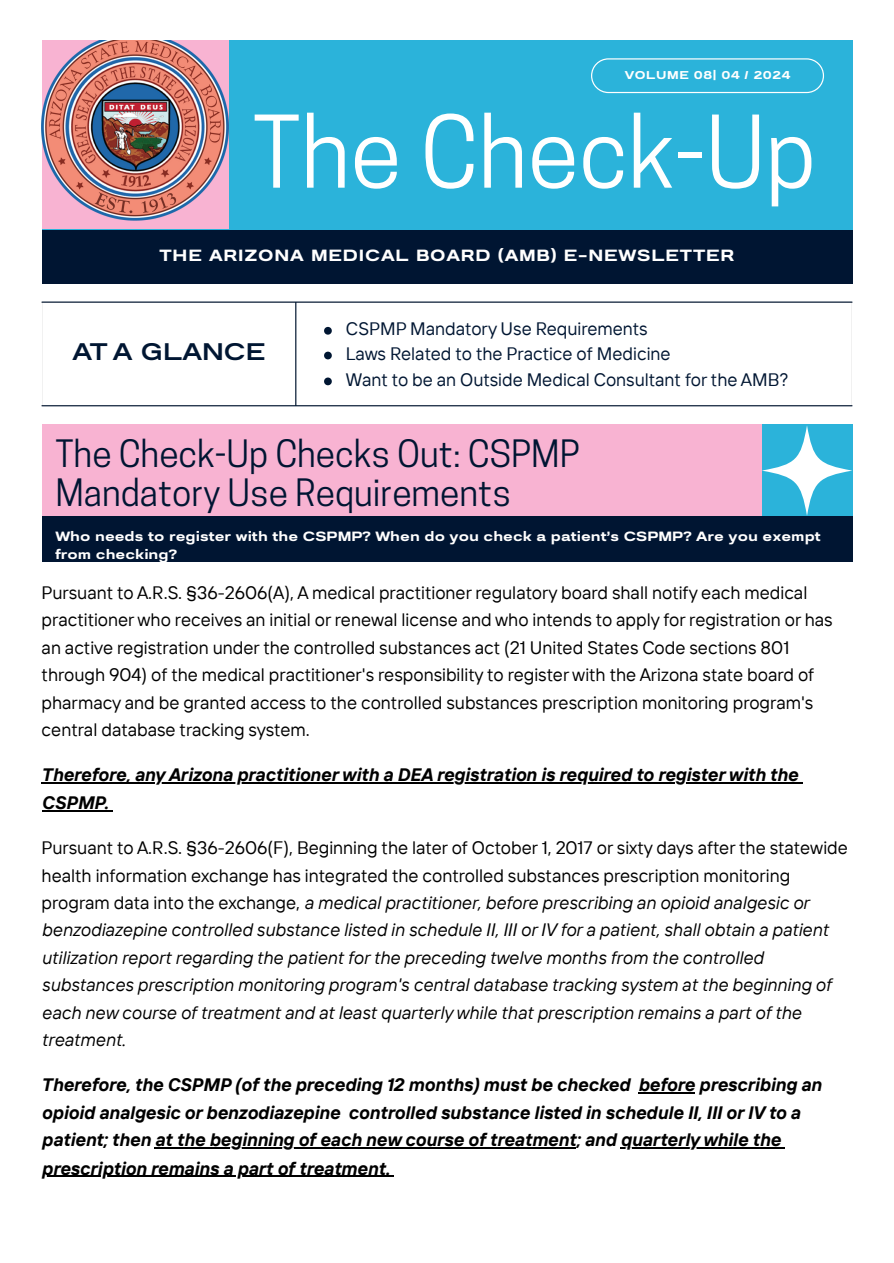
<style>
.page{position:relative;width:894px;height:1263px;background:#fff}
.page>*{position:absolute;margin:0;border:0;box-sizing:border-box;transform-origin:0 0}
.t1{font:93.75px "Cooper Hewitt";color:#fff}
.t2{font:35.4px/38.8px "Cooper Hewitt";color:#001532}
.t3{font:500 expanded 24px "Prachason Neue";color:#001632}
.t4{font:italic 18px/27.5px "TT Interphases";color:#000}
.t5{font:18px/27.5px "TT Interphases";color:#000}
.t6{font:italic 700 18px/27.8px "TT Interphases";color:#000}
.t7{font:18px "TT Interphases";color:#001632}
.t8{font:600 expanded 16.2px "Prachason Neue";letter-spacing:.05em;color:#fff}
.t9{font:600 expanded 13.35px/18.6px "Prachason Neue";color:#fff}
.t10{font:600 expanded 11.4px "Prachason Neue";letter-spacing:.05em;color:#fff}
.s1{font-style:normal}
</style>
<div class="page">
<hr style="left:42px;top:782px;width:755px;height:1px;background:#000">
<hr style="left:42px;top:810px;width:70px;height:1px;background:#000">
<hr style="left:638px;top:1092px;width:56px;height:2px;background:#000">
<hr style="left:155px;top:1148px;width:421px;height:1px;background:#000">
<hr style="left:620px;top:1148px;width:160px;height:1px;background:#000">
<hr style="left:42px;top:1176px;width:351px;height:1px;background:#000">
<div style="left:42px;top:40px;width:810px;height:244px;background:#2bb3da"></div>
<div style="left:42px;top:230px;width:810px;height:53px;background:#001532"></div>
<svg style="left:591px;top:58px;width:232px;height:35px"></svg>
<img style="left:42px;top:40px;width:186px;height:189px">
<svg style="left:324px;top:327px;width:8px;height:8px"></svg>
<svg style="left:324px;top:352px;width:8px;height:7px"></svg>
<svg style="left:324px;top:378px;width:8px;height:7px"></svg>
<hr style="left:295px;top:303px;width:1px;height:102px;background:#001632">
<hr style="left:42px;top:302px;width:810px;height:1px;background:#001632">
<hr style="left:42px;top:405px;width:810px;height:1px;background:#001632">
<div style="left:42px;top:424px;width:810px;height:137px;background:#f8b3d2"></div>
<div style="left:42px;top:516px;width:810px;height:45px;background:#001532"></div>
<div style="left:761px;top:424px;width:91px;height:92px;background:#2bb3da"></div>
<svg style="left:761px;top:425px;width:91px;height:91px"></svg>
<p class="t10" style="left:624px;top:69px;width:167px">VOLUME 08| 04 / 2024</p>
<p class="t1" style="left:252px;top:117px;width:564px">The Check-Up</p>
<p class="t8" style="left:159px;top:248px;width:576px">THE ARIZONA MEDICAL BOARD (AMB) E-NEWSLETTER</p>
<p class="t3" style="left:72px;top:341px;width:195px">AT A GLANCE</p>
<p class="t7" style="left:346px;top:317px;width:303px">CSPMP Mandatory Use Requirements</p>
<p class="t7" style="left:346px;top:342px;width:326px">Laws Related to the Practice of Medicine</p>
<p class="t7" style="left:346px;top:368px;width:444px">Want to be an Outside Medical Consultant for the AMB?</p>
<p class="t2" style="left:55px;top:439px;width:526px">The Check-Up Checks Out: CSPMP<br>Mandatory Use Requirements</p>
<p class="t9" style="left:55px;top:527px;width:766px">Who needs to register with the CSPMP? When do you check a patient’s CSPMP? Are you exempt from checking?</p>
<p class="t5" style="left:42px;top:578px;width:792px">Pursuant to A.R.S. §36-2606(A), A medical practitioner regulatory board shall notify each medical practitioner who receives an initial or renewal license and who intends to apply for registration or has an active registration under the controlled substances act (21 United States Code sections 801 through 904) of the medical practitioner's responsibility to register with the Arizona state board of pharmacy and be granted access to the controlled substances prescription monitoring program's central database tracking system.</p>
<p class="t6" style="left:42px;top:760px;width:757px;line-height:28.2px">Therefore, any Arizona practitioner with a DEA registration is required to register with the<br>CSPMP.</p>
<p class="t4" style="left:42px;top:833px;width:807px"><span class="s1">Pursuant to A.R.S. §36-2606(F), Beginning the later of October 1, 2017 or sixty days after the statewide health information exchange has integrated the controlled substances prescription monitoring program data into the exchange,</span> a medical practitioner, before prescribing an opioid analgesic or benzodiazepine controlled substance listed in schedule II, III or IV for a patient, shall obtain a patient utilization report regarding the patient for the preceding twelve months from the controlled substances prescription monitoring program's central database tracking system at the beginning of each new course of treatment and at least quarterly while that prescription remains a part of the treatment.</p>
<p class="t6" style="left:42px;top:1071px;width:781px">Therefore, the CSPMP (of the preceding 12 months) must be checked before prescribing an opioid analgesic or benzodiazepine controlled substance listed in schedule II, III or IV to a patient; then at the beginning of each new course of treatment; and quarterly while the prescription remains a part of treatment.</p>
</div>
